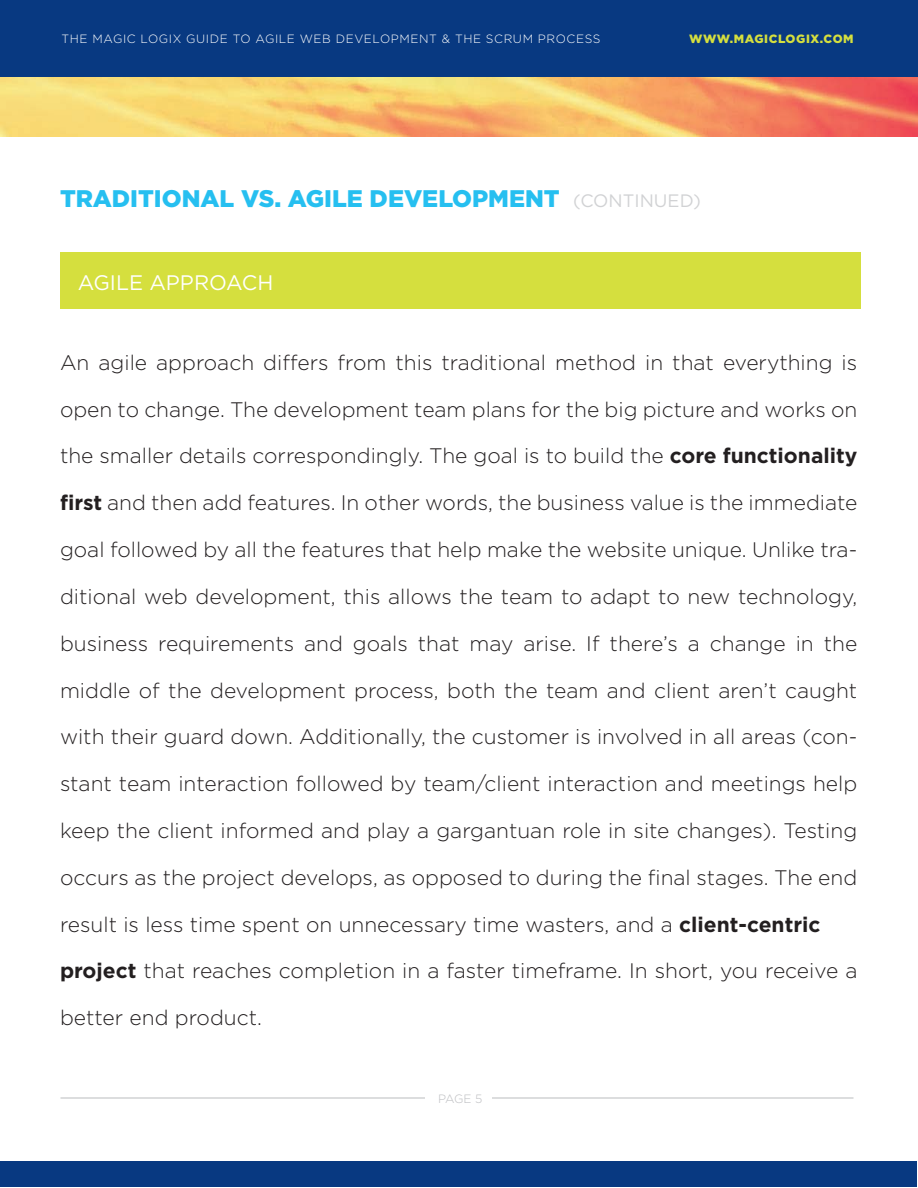
<style>
.page{position:relative;width:918px;height:1188px;background:#fff}
.page>*{position:absolute;margin:0;border:0;box-sizing:border-box;transform-origin:0 0}
.t1{font:900 24px "Gotham";color:#26bff0}
.t2{font:300 21px "Gotham";color:#231f20}
.t3{font:21px "Gotham";color:#fff}
.t4{font:300 12px "Gotham";letter-spacing:.05em;color:#fff}
.t5{font:900 12px "Gotham";letter-spacing:.05em;color:#d5df3e}
.t6{font:300 12px "Gotham";color:#bcbdc0}
.s1{font-weight:400;font-size:18px;color:#d1d2d4}
.s2{font-weight:700}
</style>
<div class="page">
<div style="left:60px;top:253px;width:801px;height:56px;background:#d5df3e"></div>
<img style="left:0;top:76px;width:918px;height:60px">
<div style="left:0;top:0;width:918px;height:76px;background:#083981"></div>
<div style="left:0;top:1161px;width:917px;height:26px;background:#083981"></div>
<hr style="left:61px;top:1097px;width:793px;height:2px;background:#d1d2d4">
<div style="left:425px;top:1076px;width:67px;height:48px;background:#fff"></div>
<p class="t4" style="left:61px;top:31px;width:541px">THE MAGIC LOGIX GUIDE TO AGILE WEB DEVELOPMENT &amp; THE SCRUM PROCESS</p>
<p class="t5" style="left:689px;top:31px;width:166px">WWW.MAGICLOGIX.COM</p>
<p class="t1" style="left:60px;top:182px;width:643px">TRADITIONAL VS. AGILE DEVELOPMENT <span class="s1">(CONTINUED)</span></p>
<p class="t3" style="left:78px;top:269px;width:197px">AGILE APPROACH</p>
<p class="t2" style="left:60px;top:349px;width:799px">An agile approach differs from this traditional method in that everything is</p>
<p class="t2" style="left:60px;top:396px;width:799px">open to change. The development team plans for the big picture and works on</p>
<p class="t2" style="left:60px;top:443px;width:799px">the smaller details correspondingly. The goal is to build the <span class="s2">core functionality</span></p>
<p class="t2" style="left:60px;top:490px;width:799px"><span class="s2">first</span> and then add features. In other words, the business value is the immediate</p>
<p class="t2" style="left:60px;top:536px;width:799px">goal followed by all the features that help make the website unique. Unlike tra-</p>
<p class="t2" style="left:60px;top:583px;width:799px">ditional web development, this allows the team to adapt to new technology,</p>
<p class="t2" style="left:60px;top:630px;width:799px">business requirements and goals that may arise. If there’s a change in the</p>
<p class="t2" style="left:60px;top:677px;width:799px">middle of the development process, both the team and client aren’t caught</p>
<p class="t2" style="left:60px;top:724px;width:799px">with their guard down. Additionally, the customer is involved in all areas (con-</p>
<p class="t2" style="left:60px;top:770px;width:799px">stant team interaction followed by team/client interaction and meetings help</p>
<p class="t2" style="left:60px;top:817px;width:799px">keep the client informed and play a gargantuan role in site changes). Testing</p>
<p class="t2" style="left:60px;top:864px;width:799px">occurs as the project develops, as opposed to during the final stages. The end</p>
<p class="t2" style="left:60px;top:911px;width:762px">result is less time spent on unnecessary time wasters, and a <span class="s2">client-centric</span></p>
<p class="t2" style="left:60px;top:958px;width:799px"><span class="s2">project</span> that reaches completion in a faster timeframe. In short, you receive a</p>
<p class="t2" style="left:60px;top:1004px;width:203px">better end product.</p>
<p class="t6" style="left:438px;top:1091px;width:46px">PAGE 5</p>
</div>
